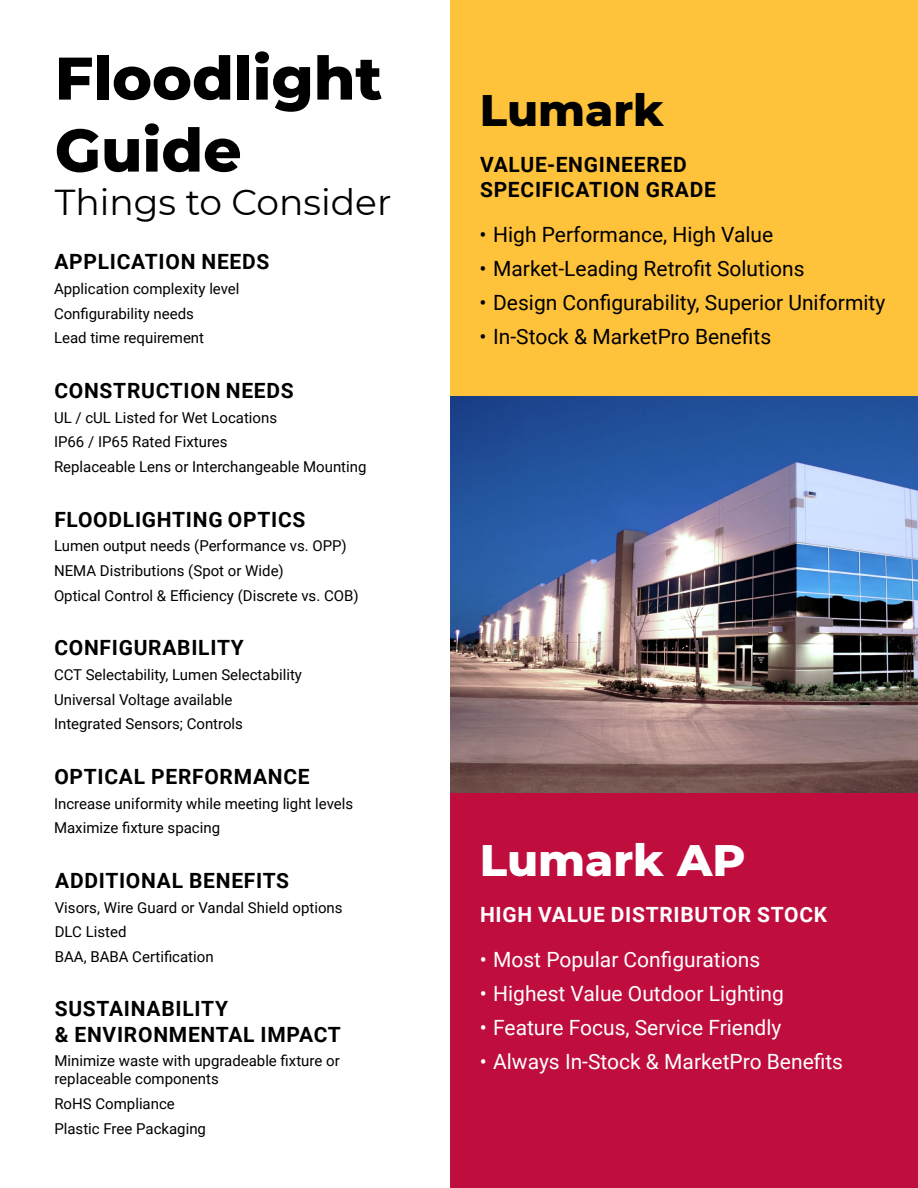
<style>
.page{position:relative;width:918px;height:1188px;background:#fff}
.page>*{position:absolute;margin:0;border:0;box-sizing:border-box;transform-origin:0 0}
.t1{font:800 60px/72px "Montserrat";color:#000}
.t2{font:800 45px "Montserrat";color:#fff}
.t3{font:800 45px "Montserrat";color:#000}
.t4{font:36px "Montserrat";color:#000}
.t5{font:700 21px/25.2px "Roboto";letter-spacing:.035em;color:#000}
.t6{font:21px "Roboto";color:#000}
.t7{font:21px "Roboto";color:#fff}
.t8{font:700 21px "Roboto";letter-spacing:.035em;color:#fff}
.t9{font:15px/24.8px "Roboto";color:#000}
</style>
<div class="page">
<img style="left:450px;top:396px;width:468px;height:398px">
<div style="left:450px;top:794px;width:468px;height:394px;background:#bf0d3e"></div>
<div style="left:450px;top:0;width:468px;height:396px;background:#fec23b"></div>
<h1 class="t1" style="left:55px;top:39px;width:329px">Floodlight<br>Guide</h1>
<h3 class="t4" style="left:55px;top:177px;width:338px">Things to Consider</h3>
<h3 class="t5" style="left:54px;top:248px;width:217px">APPLICATION NEEDS</h3>
<p class="t9" style="left:54px;top:276px;width:187px">Application complexity level<br>Configurability needs<br>Lead time requirement</p>
<h3 class="t5" style="left:54px;top:377px;width:241px">CONSTRUCTION NEEDS</h3>
<p class="t9" style="left:54px;top:404px;width:314px">UL / cUL Listed for Wet Locations<br>IP66 / IP65 Rated Fixtures<br>Replaceable Lens or Interchangeable Mounting</p>
<h3 class="t5" style="left:54px;top:506px;width:253px">FLOODLIGHTING OPTICS</h3>
<p class="t9" style="left:54px;top:533px;width:306px">Lumen output needs (Performance vs. OPP)<br>NEMA Distributions (Spot or Wide)<br>Optical Control &amp; Efficiency (Discrete vs. COB)</p>
<h3 class="t5" style="left:54px;top:634px;width:191px">CONFIGURABILITY</h3>
<p class="t9" style="left:54px;top:662px;width:250px">CCT Selectability, Lumen Selectability<br>Universal Voltage available<br>Integrated Sensors; Controls</p>
<h3 class="t5" style="left:54px;top:763px;width:257px">OPTICAL PERFORMANCE</h3>
<p class="t9" style="left:54px;top:790px;width:301px">Increase uniformity while meeting light levels<br>Maximize fixture spacing</p>
<h3 class="t5" style="left:55px;top:867px;width:236px">ADDITIONAL BENEFITS</h3>
<p class="t9" style="left:55px;top:894px;width:289px">Visors, Wire Guard or Vandal Shield options<br>DLC Listed<br>BAA, BABA Certification</p>
<h3 class="t5" style="left:55px;top:996px;width:288px">SUSTAINABILITY<br>&amp; ENVIRONMENTAL IMPACT</h3>
<p class="t9" style="left:54px;top:1052px;width:287px;line-height:18px">Minimize waste with upgradeable fixture or replaceable components</p>
<p class="t9" style="left:54px;top:1091px;width:153px">RoHS Compliance<br>Plastic Free Packaging</p>
<h2 class="t3" style="left:480px;top:77px;width:186px">Lumark</h2>
<h3 class="t5" style="left:480px;top:151px;width:237px">VALUE-ENGINEERED<br>SPECIFICATION GRADE</h3>
<h3 class="t6" style="left:480px;top:220px;width:295px">• High Performance, High Value</h3>
<h3 class="t6" style="left:480px;top:254px;width:326px">• Market-Leading Retrofit Solutions</h3>
<h3 class="t6" style="left:480px;top:288px;width:407px">• Design Configurability, Superior Uniformity</h3>
<h3 class="t6" style="left:480px;top:321px;width:293px">• In-Stock &amp; MarketPro Benefits</h3>
<h2 class="t2" style="left:480px;top:827px;width:268px">Lumark AP</h2>
<h3 class="t8" style="left:480px;top:900px;width:349px">HIGH VALUE DISTRIBUTOR STOCK</h3>
<h3 class="t7" style="left:480px;top:945px;width:282px">• Most Popular Configurations</h3>
<h3 class="t7" style="left:480px;top:979px;width:306px">• Highest Value Outdoor Lighting</h3>
<h3 class="t7" style="left:480px;top:1013px;width:303px">• Feature Focus, Service Friendly</h3>
<h3 class="t7" style="left:480px;top:1047px;width:365px">• Always In-Stock &amp; MarketPro Benefits</h3>
</div>
